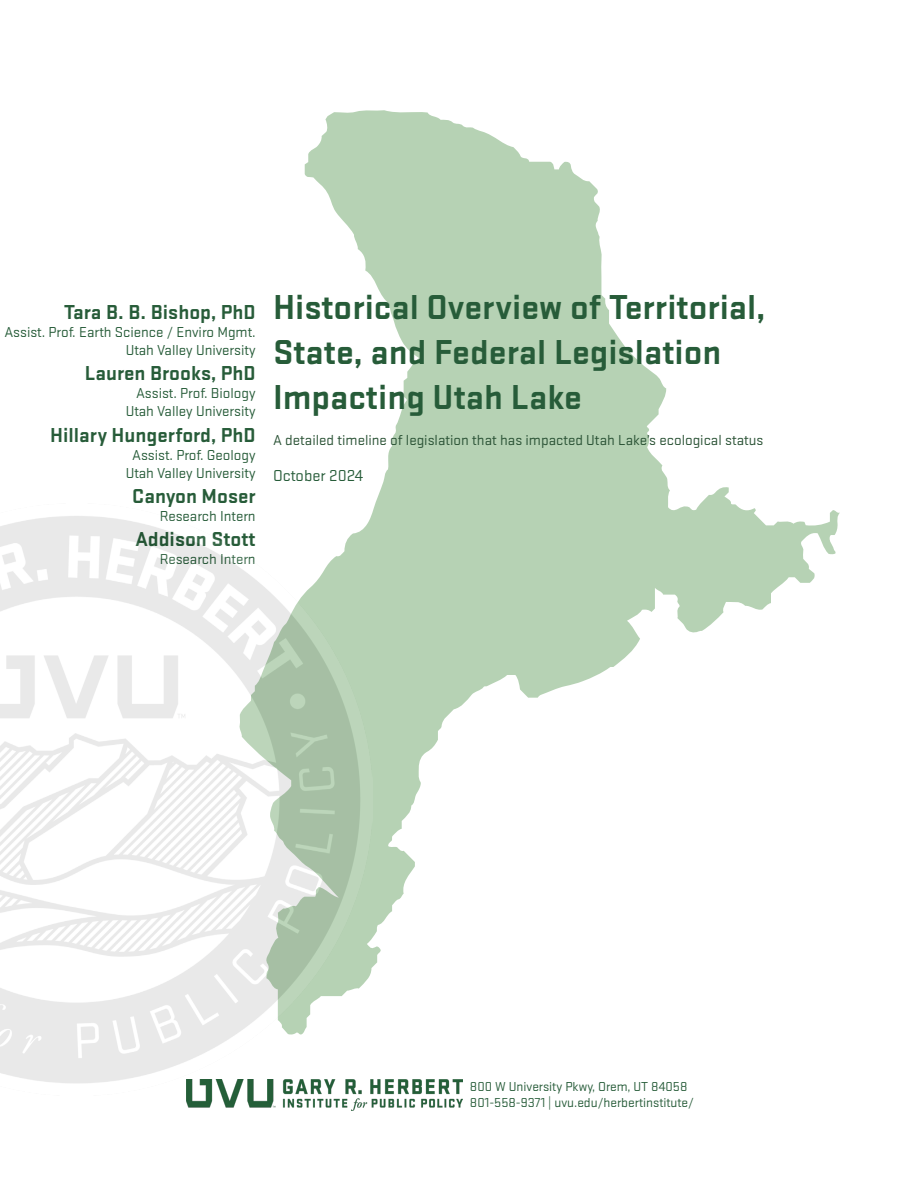
<style>
.page{position:relative;width:918px;height:1188px;background:#fff}
.page>*{position:absolute;margin:0;border:0;box-sizing:border-box;transform-origin:0 0}
.t1{font:700 36px/45px "Stratum 2";color:#275c39}
.t2{font:700 21px "Stratum 2";color:#275c39}
.t3{font:16.5px "Stratum 2";color:#275c39}
.t4{font:15px/18px "Stratum 2";color:#275c39;text-align:right}
.t5{font:15px "Stratum 1";color:#2a5235}
.t6{font:13.5px/16.2px "Stratum 2";color:#275c39}
</style>
<div class="page">
<svg style="left:304px;top:110px;width:536px;height:858px"></svg>
<svg style="left:824px;top:532px;width:11px;height:20px"></svg>
<img style="left:186px;top:1080px;width:277px;height:30px">
<img style="left:0;top:503px;width:372px;height:592px">
<h2 class="t2" style="left:64px;top:298px;width:193px">Tara B. B. Bishop, PhD</h2>
<p class="t4" style="left:4px;top:323px;width:253px">Assist. Prof. Earth Science / Enviro Mgmt.<br>Utah Valley University</p>
<h2 class="t2" style="left:85px;top:359px;width:172px">Lauren Brooks, PhD</h2>
<p class="t4" style="left:126px;top:384px;width:132px">Assist. Prof. Biology<br>Utah Valley University</p>
<h2 class="t2" style="left:50px;top:420px;width:207px">Hillary Hungerford, PhD</h2>
<p class="t4" style="left:126px;top:445px;width:132px;text-align:center">Assist. Prof. Geology<br>Utah Valley University</p>
<h2 class="t2" style="left:132px;top:481px;width:125px">Canyon Moser</h2>
<p class="t4" style="left:160px;top:506px;width:97px">Research Intern</p>
<h2 class="t2" style="left:135px;top:525px;width:122px">Addison Stott</h2>
<p class="t4" style="left:160px;top:549px;width:97px">Research Intern</p>
<h1 class="t1" style="left:273px;top:283px;width:494px">Historical Overview of Territorial,<br>State, and Federal Legislation<br>Impacting Utah Lake</h1>
<p class="t5" style="left:273px;top:431px;width:492px">A detailed timeline of legislation that has impacted Utah Lake’s ecological status</p>
<p class="t3" style="left:273px;top:465px;width:92px">October 2024</p>
<p class="t6" style="left:470px;top:1078px;width:226px">800 W University Pkwy, Orem, UT 84058<br>801-558-9371 | uvu.edu/herbertinstitute/</p>
</div>
